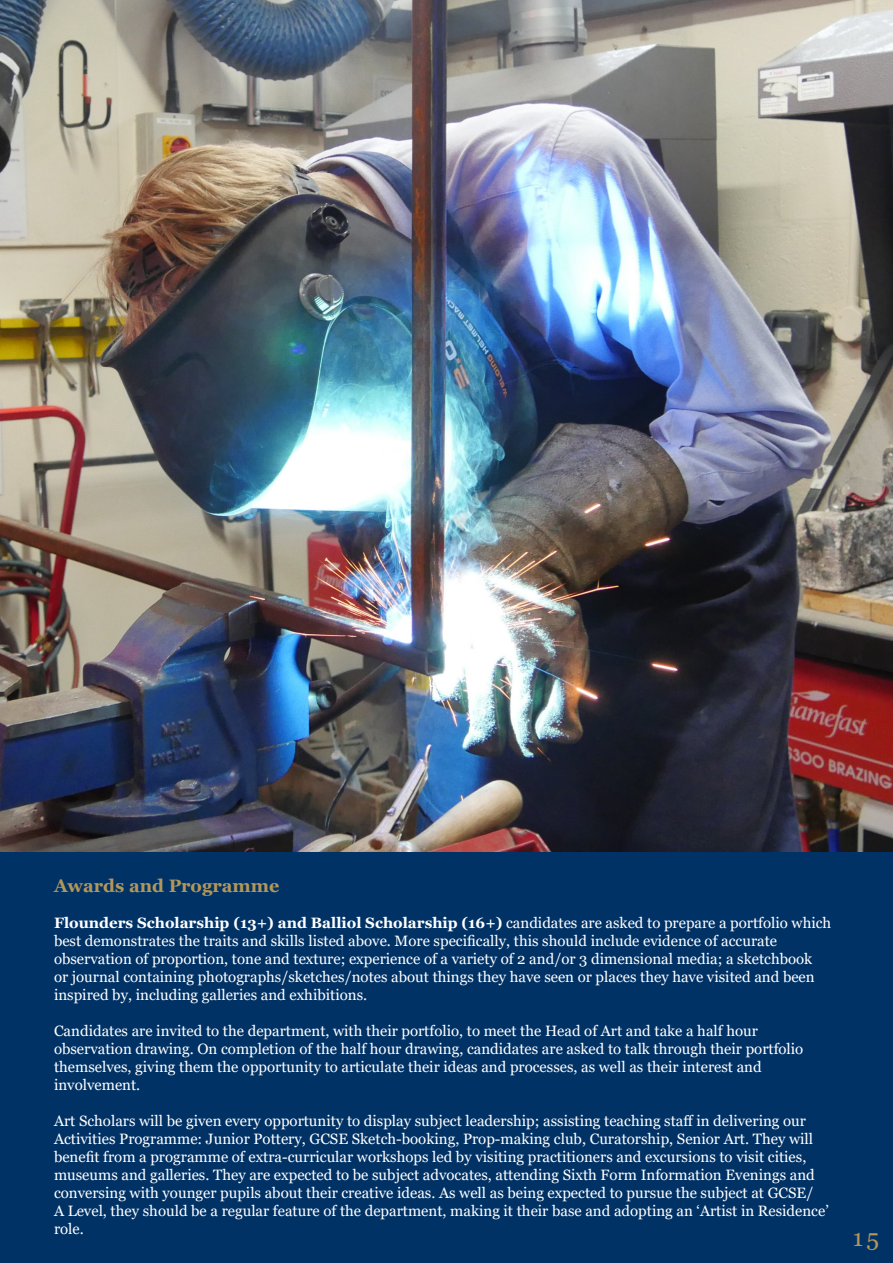
<style>
.page{position:relative;width:893px;height:1263px;background:#003266}
.page>*{position:absolute;margin:0;border:0;box-sizing:border-box;transform-origin:0 0}
.t1{font:24px "Georgia";color:#b39758}
.t2{font:700 18px "Georgia";color:#b39758}
.t3{font:15px/18px "Georgia";color:#fff}
.s1{font-weight:700}
</style>
<div class="page">
<img style="left:0;top:0;width:893px;height:851px">
<p class="t2" style="left:54px;top:874px;width:227px">Awards and Programme</p>
<p class="t3" style="left:54px;top:914px;width:779px"><span class="s1">Flounders Scholarship (13+) and Balliol Scholarship (16+)</span> candidates are asked to prepare a portfolio which best demonstrates the traits and skills listed above. More specifically, this should include evidence of accurate</p>
<p class="t3" style="left:54px;top:950px;width:762px">observation of proportion, tone and texture; experience of a variety of 2 and/or 3 dimensional media; a sketchbook or journal containing photographs/sketches/notes about things they have seen or places they have visited and been inspired by, including galleries and exhibitions.</p>
<p class="t3" style="left:54px;top:1022px;width:705px">Candidates are invited to the department, with their portfolio, to meet the Head of Art and take a half hour</p>
<p class="t3" style="left:54px;top:1040px;width:751px">observation drawing. On completion of the half hour drawing, candidates are asked to talk through their portfolio themselves, giving them the opportunity to articulate their ideas and processes, as well as their interest and</p>
<p class="t3" style="left:54px;top:1076px;width:88px">involvement.</p>
<p class="t3" style="left:54px;top:1112px;width:762px">Art Scholars will be given every opportunity to display subject leadership; assisting teaching staff in delivering our Activities Programme: Junior Pottery, GCSE Sketch-booking, Prop-making club, Curatorship, Senior Art. They will benefit from a programme of extra-curricular workshops led by visiting practitioners and excursions to visit cities, museums and galleries. They are expected to be subject advocates, attending Sixth Form Information Evenings and conversing with younger pupils about their creative ideas. As well as being expected to pursue the subject at GCSE/</p>
<p class="t3" style="left:54px;top:1202px;width:776px">A Level, they should be a regular feature of the department, making it their base and adopting an ‘Artist in Residence’ role.</p>
<p class="t1" style="left:853px;top:1223px;width:28px">15</p>
</div>
